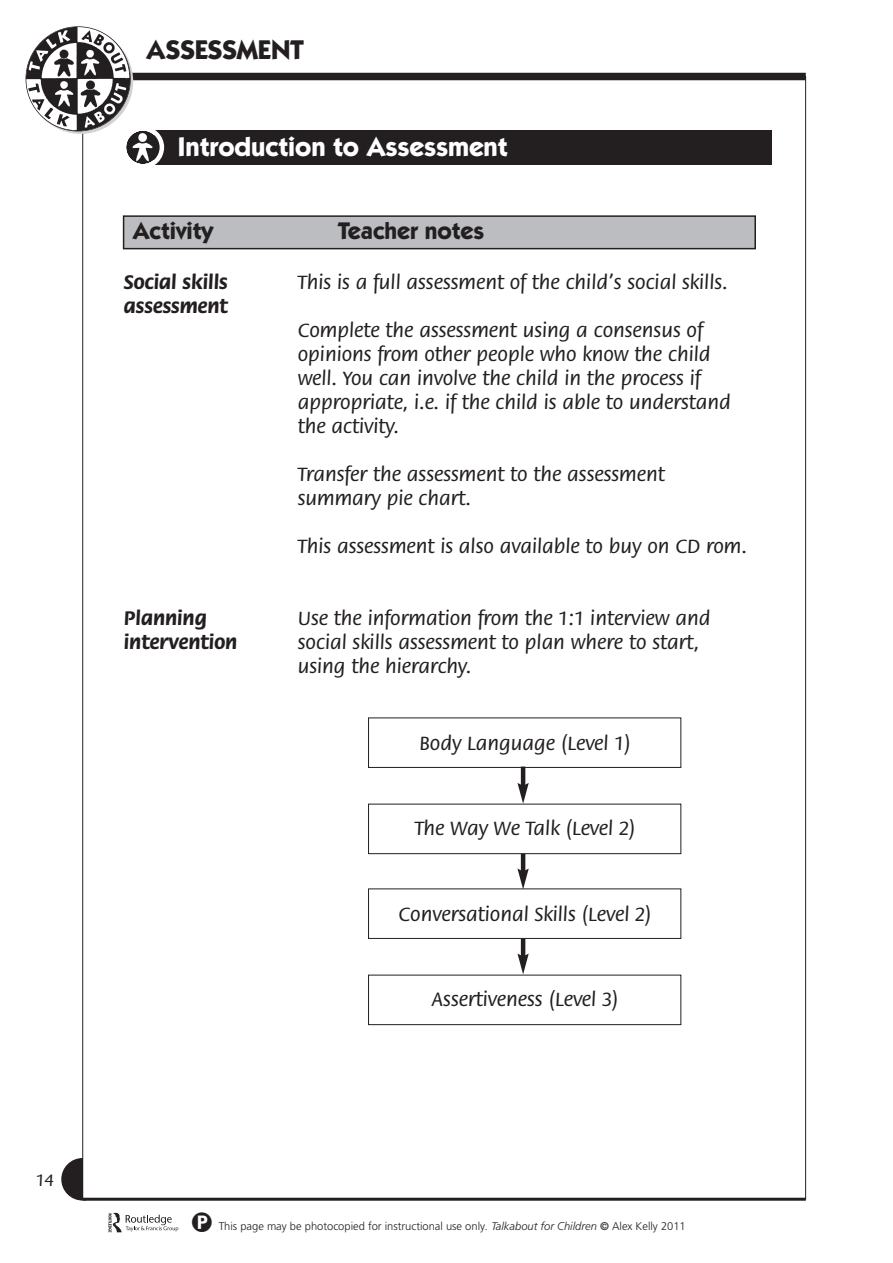
<style>
.page{position:relative;width:893px;height:1263px;background:#fff}
.page>*{position:absolute;margin:0;border:0;box-sizing:border-box;transform-origin:0 0}
.t1{font:700 27px "Kabel IT Cby BT";color:#fff}
.t2{font:700 27px "Kabel IT Cby BT";color:#231f20}
.t3{font:700 24px "Kabel IT Cby BT";color:#231f20}
.t4{font:500 21px/24px "Flora";color:#231f20}
.t5{font:700 21px/24px "Flora";color:#231f20}
.t6{font:500 18px "Flora";color:#231f20}
.t7{font:300 11.1px "Frutiger";color:#231f20}
.s1{font-family:"Bundesbahn Pi One";font-weight:400;font-size:22.35px}
.s2{font-style:italic}
.s3{font-weight:400}
</style>
<div class="page">
<div style="left:61px;top:1158px;width:43px;height:42px;background:#231f20;border-radius:50%"></div>
<div style="left:83px;top:77px;width:722px;height:1122px;background:#fff"></div>
<div style="left:82px;top:73px;width:723px;height:7px;background:#231f20"></div>
<svg style="left:28px;top:29px;width:105px;height:105px"></svg>
<img style="left:26px;top:27px;width:104px;height:104px;border-radius:50%">
<div style="left:26px;top:26px;width:105px;height:105px;border:2px solid #231f20;border-radius:50%"></div>
<hr style="left:82px;top:1198px;width:723px;height:3px;background:#231f20">
<div style="left:124px;top:216px;width:631px;height:33px;background:#bcbdc0"></div>
<div style="left:123px;top:215px;width:633px;height:34px;border:2px solid #231f20"></div>
<div style="left:154px;top:130px;width:617px;height:34px;background:#231f20"></div>
<svg style="left:126px;top:130px;width:38px;height:35px"></svg>
<svg style="left:368px;top:717px;width:313px;height:308px"></svg>
<hr style="left:521px;top:766px;width:4px;height:21px;background:#231f20">
<svg style="left:517px;top:783px;width:11px;height:21px"></svg>
<hr style="left:521px;top:854px;width:4px;height:18px;background:#231f20">
<svg style="left:517px;top:868px;width:11px;height:21px"></svg>
<hr style="left:521px;top:939px;width:4px;height:18px;background:#231f20">
<svg style="left:517px;top:953px;width:11px;height:21px"></svg>
<svg style="left:108px;top:1212px;width:70px;height:20px"></svg>
<p class="t6" style="left:36px;top:1173px;width:19px">14</p>
<p class="t2" style="left:147px;top:40px;width:158px">ASSESSMENT</p>
<p class="t1" style="left:178px;top:137px;width:331px">Introduction to Assessment</p>
<p class="t3" style="left:133px;top:222px;width:82px">Activity</p>
<p class="t3" style="left:338px;top:222px;width:148px">Teacher notes</p>
<p class="t5" style="left:124px;top:272px;width:106px">Social skills assessment</p>
<p class="t5" style="left:124px;top:608px;width:115px">Planning intervention</p>
<p class="t4" style="left:298px;top:272px;width:431px">This is a full assessment of the child’s social skills.</p>
<p class="t4" style="left:298px;top:320px;width:434px">Complete the assessment using a consensus of opinions from other people who know the child well. You can involve the child in the process if appropriate, i.e. if the child is able to understand the activity.</p>
<p class="t4" style="left:298px;top:464px;width:368px">Transfer the assessment to the assessment summary pie chart.</p>
<p class="t4" style="left:298px;top:536px;width:451px">This assessment is also available to buy on CD rom.</p>
<p class="t4" style="left:298px;top:608px;width:414px">Use the information from the 1:1 interview and social skills assessment to plan where to start, using the hierarchy.</p>
<p class="t4" style="left:419px;top:732px;width:213px">Body Language (Level 1)</p>
<p class="t4" style="left:414px;top:818px;width:223px">The Way We Talk (Level 2)</p>
<p class="t4" style="left:398px;top:903px;width:255px">Conversational Skills (Level 2)</p>
<p class="t4" style="left:431px;top:989px;width:189px">Assertiveness (Level 3)</p>
<p class="t7" style="left:191px;top:1221px;width:496px"><span class="s1">-</span> This page may be photocopied for instructional use only<span class="s2">. Talkabout for Children</span> <span class="s3">©</span> Alex Kelly 2011</p>
</div>
